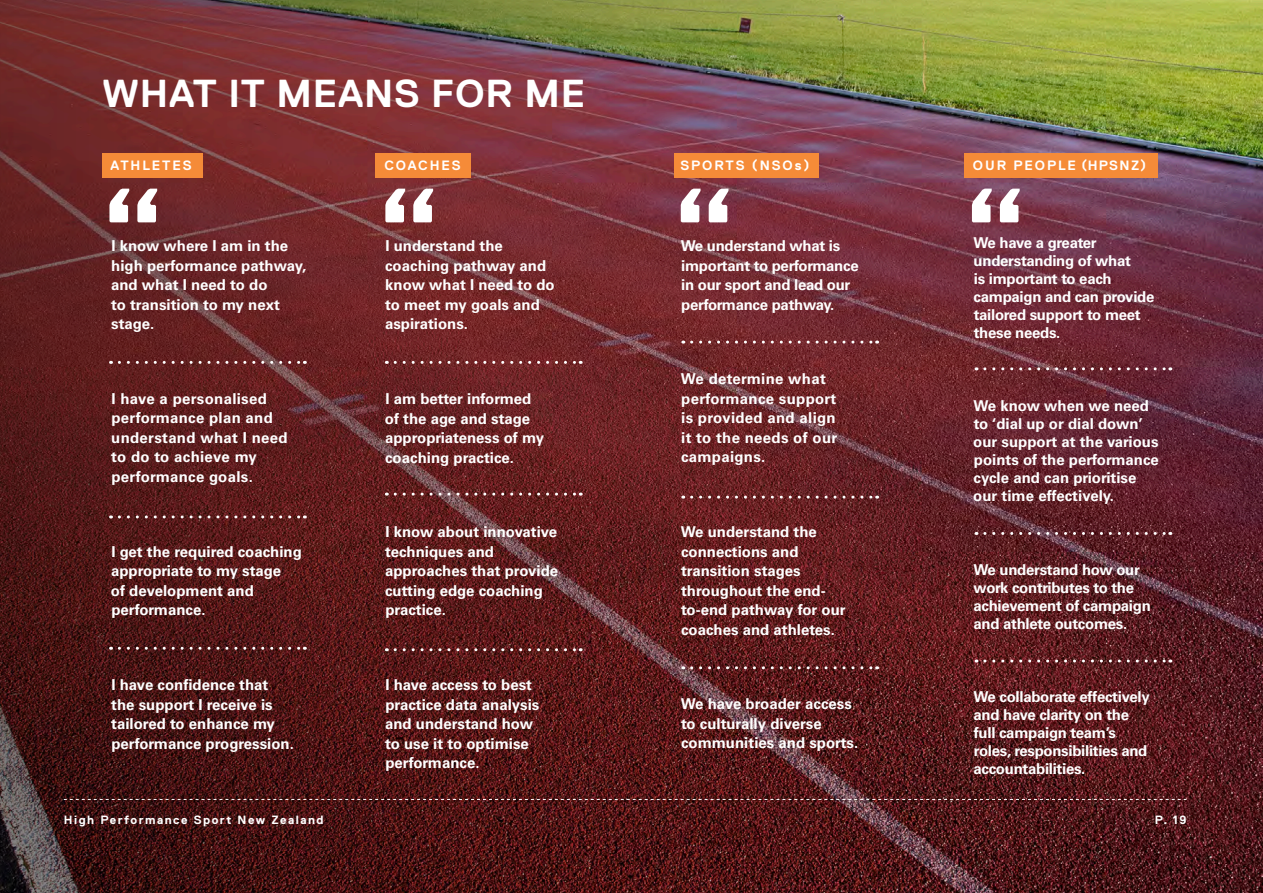
<style>
.page{position:relative;width:1263px;height:893px;background:#fff}
.page>*{position:absolute;margin:0;border:0;box-sizing:border-box;transform-origin:0 0}
.Body_Copy{font:700 116.4px "Replica";color:#fff}
.PAGE_HEADERS{font:700 39px "Replica";letter-spacing:.02em;color:#fff}
.Body_Copy-2{font:700 15px/19.5px "Univers LTCYR 65";color:#fff}
.Body_Copy-3{font:700 15px/18px "Univers LTCYR 65";letter-spacing:-.02em;color:#fff}
.Body_Copy-4{font:700 15px/19.5px "Univers LTCYR 65";letter-spacing:.02em;color:#fff}
.PULL_QUOTE{font:700 13.5px "Replica";letter-spacing:.14em;color:#fff}
.PAGE_FOOTERS{font:700 12px "Replica";letter-spacing:.125em;color:#fff}
</style>
<div class="page">
<img style="left:0;top:0;width:1263px;height:893px">
<div style="left:102px;top:153px;width:101px;height:24px;background:#f58b38"></div>
<div style="left:375px;top:153px;width:96px;height:24px;background:#f58b38"></div>
<div style="left:674px;top:153px;width:144px;height:24px;background:#f58b38"></div>
<div style="left:964px;top:153px;width:194px;height:24px;background:#f58b38"></div>
<svg style="left:985px;top:367px;width:186px;height:3px"></svg>
<svg style="left:985px;top:532px;width:186px;height:3px"></svg>
<svg style="left:985px;top:659px;width:186px;height:3px"></svg>
<svg style="left:692px;top:341px;width:186px;height:3px"></svg>
<svg style="left:692px;top:496px;width:186px;height:3px"></svg>
<svg style="left:692px;top:666px;width:186px;height:3px"></svg>
<svg style="left:395px;top:361px;width:186px;height:3px"></svg>
<svg style="left:395px;top:493px;width:186px;height:3px"></svg>
<svg style="left:395px;top:648px;width:186px;height:3px"></svg>
<svg style="left:119px;top:361px;width:186px;height:3px"></svg>
<svg style="left:119px;top:515px;width:186px;height:3px"></svg>
<svg style="left:119px;top:647px;width:186px;height:3px"></svg>
<svg style="left:64px;top:799px;width:1122px;height:1px"></svg>
<p class="PAGE_HEADERS" style="left:102px;top:72px;width:485px">WHAT IT MEANS FOR ME</p>
<p class="PULL_QUOTE" style="left:111px;top:158px;width:83px">ATHLETES</p>
<p class="PULL_QUOTE" style="left:384px;top:158px;width:78px">COACHES</p>
<p class="PULL_QUOTE" style="left:680px;top:158px;width:131px">SPORTS (NSOs)</p>
<p class="PULL_QUOTE" style="left:973px;top:158px;width:175px">OUR PEOPLE (HPSNZ)</p>
<p class="Body_Copy" style="left:101px;top:165px;width:67px">“</p>
<p class="Body_Copy" style="left:377px;top:165px;width:67px">“</p>
<p class="Body_Copy" style="left:673px;top:165px;width:67px">“</p>
<p class="Body_Copy" style="left:964px;top:165px;width:67px">“</p>
<p class="Body_Copy-3" style="left:973px;top:233px;width:182px">We have a greater understanding of what<br>is important to each campaign and can provide tailored support to meet these needs.</p>
<p class="Body_Copy-3" style="left:681px;top:235px;width:179px;line-height:19.5px">We understand what is important to performance in our sport and lead our performance pathway.</p>
<p class="Body_Copy-2" style="left:111px;top:235px;width:197px">I know where I am in the high performance pathway, and what I need to do<br>to transition to my next stage.</p>
<p class="Body_Copy-2" style="left:385px;top:236px;width:171px">I understand the coaching pathway and know what I need to do to meet my goals and aspirations.</p>
<p class="Body_Copy-4" style="left:111px;top:388px;width:178px">I have a personalised performance plan and understand what I need to do to achieve my performance goals.</p>
<p class="Body_Copy-2" style="left:111px;top:541px;width:193px">I get the required coaching appropriate to my stage<br>of development and performance.</p>
<p class="Body_Copy-2" style="left:111px;top:674px;width:184px">I have confidence that the support I receive is tailored to enhance my performance progression.</p>
<p class="Body_Copy-2" style="left:385px;top:388px;width:161px">I am better informed of the age and stage appropriateness of my coaching practice.</p>
<p class="Body_Copy-2" style="left:385px;top:522px;width:175px">I know about innovative techniques and approaches that provide cutting edge coaching practice.</p>
<p class="Body_Copy-2" style="left:385px;top:674px;width:156px">I have access to best practice data analysis and understand how to use it to optimise performance.</p>
<p class="Body_Copy-4" style="left:681px;top:368px;width:158px">We determine what performance support is provided and align it to the needs of our campaigns.</p>
<p class="Body_Copy-2" style="left:681px;top:521px;width:166px">We understand the connections and transition stages throughout the end&shy;to-end pathway for our coaches and athletes.</p>
<p class="Body_Copy-2" style="left:681px;top:694px;width:179px">We have broader access to culturally diverse communities and sports.</p>
<p class="Body_Copy-2" style="left:973px;top:396px;width:187px;line-height:18px">We know when we need to ‘dial up or dial down’ our support at the various points of the performance cycle and can prioritise our time effectively.</p>
<p class="Body_Copy-3" style="left:973px;top:560px;width:179px">We understand how our work contributes to the achievement of campaign and athlete outcomes.</p>
<p class="Body_Copy-3" style="left:973px;top:687px;width:178px">We collaborate effectively and have clarity on the full campaign team’s roles, responsibilities and accountabilities.</p>
<p class="PAGE_FOOTERS" style="left:64px;top:813px;width:261px">High Performance Sport New Zealand</p>
<p class="PAGE_FOOTERS" style="left:1155px;top:813px;width:33px">P. 19</p>
</div>
